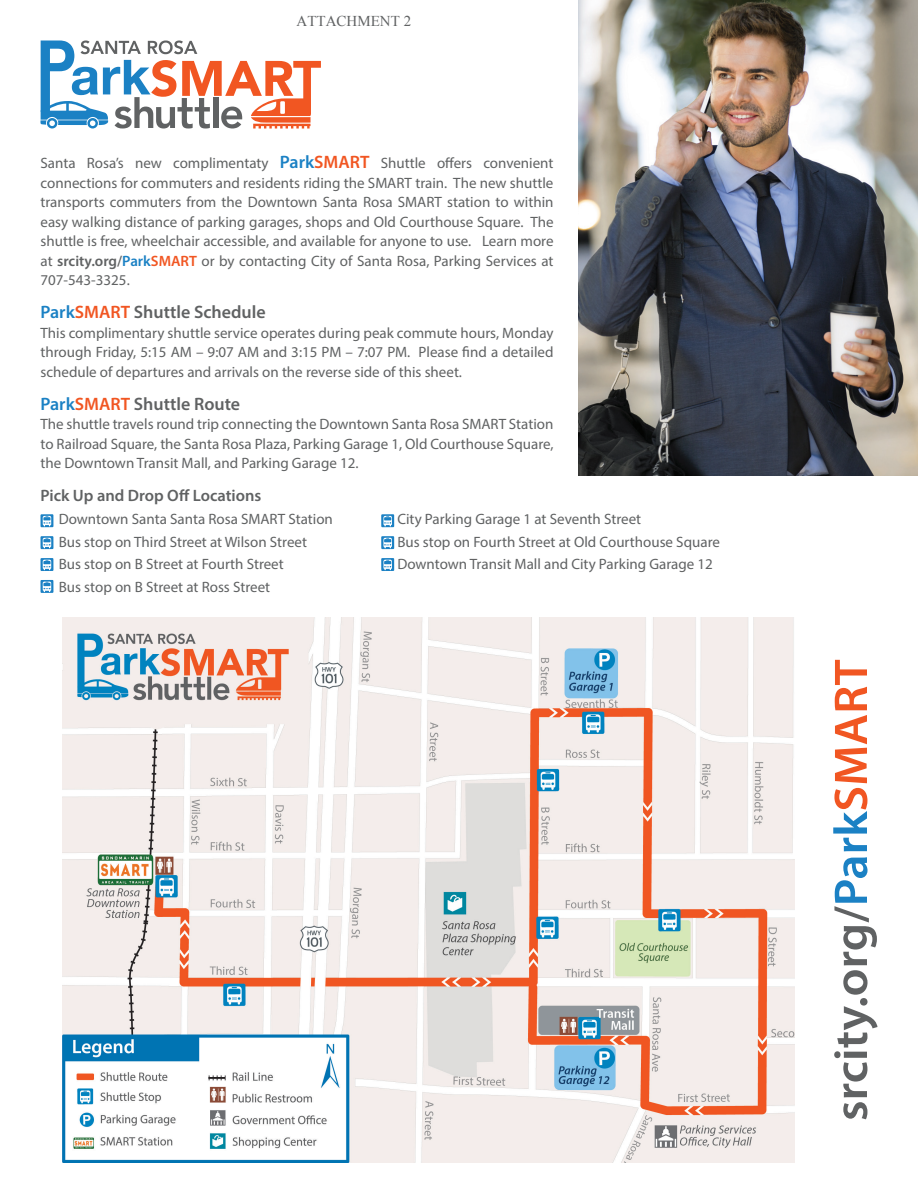
<style>
.page{position:relative;width:918px;height:1188px;background:#fff}
.page>*{position:absolute;margin:0;border:0;box-sizing:border-box;transform-origin:0 0}
.t1{font:600 18px "Myriad Pro";color:#606263}
.t2{font:600 16.5px "Myriad Pro";color:#606263}
.t3{font:15px/19.5px "Myriad Pro";color:#606263;text-align:justify}
.t4{font:15px "Times New Roman";color:#606263}
.s1{font-weight:600;font-size:18px;color:#1b81c4}
.s2{font-weight:600;font-size:18px;color:#f15622}
.s3{font-weight:600}
.s4{font-weight:600;color:#1b81c4}
.s5{font-weight:600;color:#f15622}
.s6{color:#1b81c4}
.s7{color:#f15622}
</style>
<div class="page">
<svg style="left:40px;top:40px;width:281px;height:89px"></svg>
<svg style="left:40px;top:514px;width:13px;height:13px"></svg>
<svg style="left:43px;top:516px;width:8px;height:10px"></svg>
<svg style="left:40px;top:536px;width:13px;height:13px"></svg>
<svg style="left:43px;top:538px;width:8px;height:10px"></svg>
<svg style="left:40px;top:558px;width:13px;height:13px"></svg>
<svg style="left:43px;top:560px;width:8px;height:10px"></svg>
<svg style="left:40px;top:580px;width:13px;height:13px"></svg>
<svg style="left:43px;top:582px;width:8px;height:10px"></svg>
<svg style="left:381px;top:514px;width:13px;height:13px"></svg>
<svg style="left:383px;top:516px;width:9px;height:10px"></svg>
<svg style="left:381px;top:536px;width:13px;height:13px"></svg>
<svg style="left:383px;top:538px;width:9px;height:10px"></svg>
<svg style="left:381px;top:558px;width:13px;height:13px"></svg>
<svg style="left:383px;top:560px;width:9px;height:10px"></svg>
<svg style="left:834px;top:1006px;width:44px;height:113px"></svg>
<div style="left:860px;top:998px;width:8px;height:8px;background:#606263;border-radius:50%"></div>
<svg style="left:834px;top:857px;width:43px;height:138px"></svg>
<svg style="left:833px;top:660px;width:34px;height:191px"></svg>
<img style="left:63px;top:618px;width:732px;height:544px">
<img style="left:578px;top:0;width:340px;height:475px">
<p class="t4" style="left:297px;top:11px;width:116px">ATTACHMENT 2</p>
<p class="t3" style="left:40px;top:153px;width:515px">Santa Rosa’s new complimentaty <span class="s1">Park</span><span class="s2">SMART</span> Shuttle offers convenient connections for commuters and residents riding the SMART train. The new shuttle transports commuters from the Downtown Santa Rosa SMART station to within easy walking distance of parking garages, shops and Old Courthouse Square. The shuttle is free, wheelchair accessible, and available for anyone to use. Learn more at <span class="s3">srcity.org/</span><span class="s4">Park</span><span class="s5">SMART</span> or by contacting City of Santa Rosa, Parking Services at 707-543-3325.</p>
<p class="t1" style="left:40px;top:301px;width:227px"><span class="s6">Park</span><span class="s7">SMART</span> Shuttle Schedule</p>
<p class="t3" style="left:40px;top:323px;width:515px">This complimentary shuttle service operates during peak commute hours, Monday through Friday, 5:15 AM – 9:07 AM and 3:15 PM – 7:07 PM. Please find a detailed schedule of departures and arrivals on the reverse side of this sheet.</p>
<p class="t1" style="left:40px;top:392px;width:201px"><span class="s6">Park</span><span class="s7">SMART</span> Shuttle Route</p>
<p class="t3" style="left:40px;top:414px;width:515px">The shuttle travels round trip connecting the Downtown Santa Rosa SMART Station to Railroad Square, the Santa Rosa Plaza, Parking Garage 1, Old Courthouse Square, the Downtown Transit Mall, and Parking Garage 12.</p>
<p class="t2" style="left:40px;top:485px;width:222px">Pick Up and Drop Off Locations</p>
<p class="t3" style="left:59px;top:509px;width:276px">Downtown Santa Santa Rosa SMART Station</p>
<p class="t3" style="left:59px;top:531px;width:250px">Bus stop on Third Street at Wilson Street</p>
<p class="t3" style="left:59px;top:554px;width:227px">Bus stop on B Street at Fourth Street</p>
<p class="t3" style="left:59px;top:576px;width:213px">Bus stop on B Street at Ross Street</p>
<p class="t3" style="left:397px;top:509px;width:245px">City Parking Garage 1 at Seventh Street</p>
<p class="t3" style="left:397px;top:531px;width:324px">Bus stop on Fourth Street at Old Courthouse Square</p>
<p class="t3" style="left:397px;top:554px;width:317px">Downtown Transit Mall and City Parking Garage 12</p>
</div>
